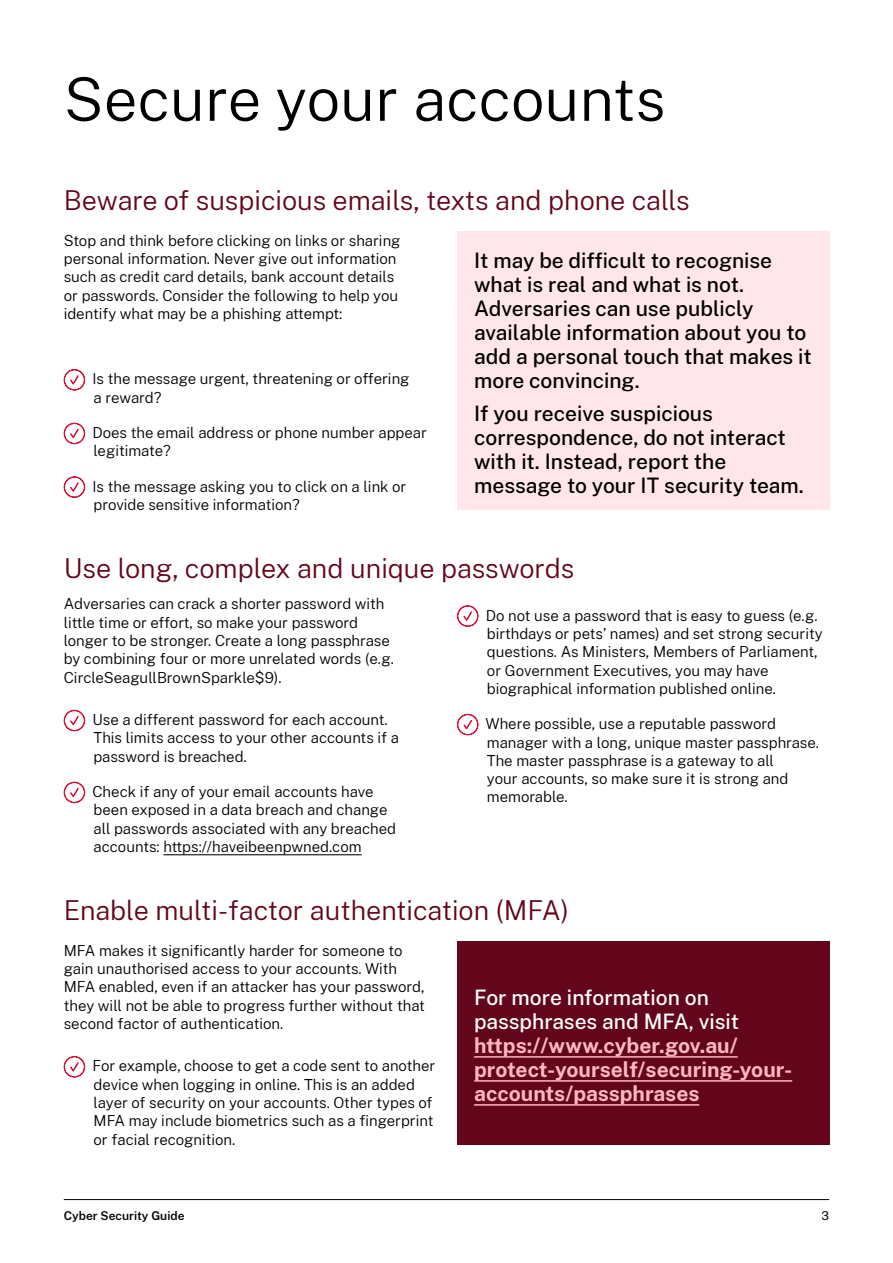
<style>
.page{position:relative;width:893px;height:1263px;background:#fff}
.page>*{position:absolute;margin:0;border:0;box-sizing:border-box;transform-origin:0 0}
.t1{font:300 60px "Public Sans";color:#000}
.t2{font:300 27px "Public Sans";color:#63061c}
.t3{font:500 21px/24px "Public Sans";color:#000}
.t4{font:700 21px/24px "Public Sans";color:#ffb8c1}
.t5{font:500 21px/24px "Public Sans";color:#fff}
.t6{font:300 15px/18.3px "Public Sans";color:#000}
.t7{font:600 12px "Public Sans";color:#000}
.t8{font:12px "Public Sans";color:#000}
</style>
<div class="page">
<svg style="left:64px;top:369px;width:21px;height:21px"></svg>
<svg style="left:64px;top:423px;width:21px;height:21px"></svg>
<svg style="left:64px;top:476px;width:21px;height:22px"></svg>
<div style="left:457px;top:231px;width:372px;height:279px;background:#ffe6ea"></div>
<hr style="left:163px;top:854px;width:199px;height:1px;background:#000">
<svg style="left:64px;top:710px;width:21px;height:21px"></svg>
<svg style="left:64px;top:782px;width:21px;height:21px"></svg>
<svg style="left:457px;top:605px;width:21px;height:22px"></svg>
<svg style="left:457px;top:714px;width:21px;height:21px"></svg>
<svg style="left:64px;top:1056px;width:21px;height:21px"></svg>
<div style="left:457px;top:941px;width:372px;height:203px;background:#63061c"></div>
<hr style="left:474px;top:1056px;width:264px;height:2px;background:#ffb8c1">
<hr style="left:474px;top:1080px;width:318px;height:2px;background:#ffb8c1">
<hr style="left:474px;top:1104px;width:225px;height:2px;background:#ffb8c1">
<hr style="left:64px;top:1199px;width:765px;height:1px;background:#000">
<h1 class="t1" style="left:64px;top:58px;width:603px">Secure your accounts</h1>
<h2 class="t2" style="left:64px;top:182px;width:627px">Beware of suspicious emails, texts and phone calls</h2>
<p class="t6" style="left:64px;top:230px;width:338px">Stop and think before clicking on links or sharing personal information. Never give out information such as credit card details, bank account details or passwords. Consider the following to help you identify what may be a phishing attempt:</p>
<p class="t6" style="left:92px;top:369px;width:319px">Is the message urgent, threatening or offering a reward?</p>
<p class="t6" style="left:92px;top:423px;width:336px">Does the email address or phone number appear legitimate?</p>
<p class="t6" style="left:92px;top:476px;width:315px">Is the message asking you to click on a link or provide sensitive information?</p>
<h3 class="t3" style="left:474px;top:248px;width:339px">It may be difficult to recognise what is real and what is not.<br>Adversaries can use publicly available information about you to add a personal touch that makes it more convincing.</h3>
<h3 class="t3" style="left:474px;top:400px;width:331px">If you receive suspicious correspondence, do not interact with it. Instead, report the message to your IT security team.</h3>
<h2 class="t2" style="left:64px;top:550px;width:512px">Use long, complex and unique passwords</h2>
<p class="t6" style="left:64px;top:594px;width:332px">Adversaries can crack a shorter password with little time or effort, so make your password longer to be stronger. Create a long passphrase by combining four or more unrelated words (e.g.<br>CircleSeagullBrownSparkle$9).</p>
<p class="t6" style="left:92px;top:710px;width:308px">Use a different password for each account.<br>This limits access to your other accounts if a password is breached.</p>
<p class="t6" style="left:92px;top:782px;width:305px">Check if any of your email accounts have been exposed in a data breach and change all passwords associated with any breached accounts: https://haveibeenpwned.com</p>
<p class="t6" style="left:486px;top:605px;width:338px">Do not use a password that is easy to guess (e.g. birthdays or pets’ names) and set strong security questions. As Ministers, Members of Parliament, or Government Executives, you may have biographical information published online.</p>
<p class="t6" style="left:485px;top:714px;width:335px">Where possible, use a reputable password manager with a long, unique master passphrase.<br>The master passphrase is a gateway to all<br>your accounts, so make sure it is strong and memorable.</p>
<h2 class="t2" style="left:64px;top:892px;width:507px">Enable multi-factor authentication (MFA)</h2>
<p class="t6" style="left:64px;top:940px;width:363px">MFA makes it significantly harder for someone to gain unauthorised access to your accounts. With MFA enabled, even if an attacker has your password, they will not be able to progress further without that second factor of authentication.</p>
<p class="t6" style="left:92px;top:1056px;width:344px">For example, choose to get a code sent to another device when logging in online. This is an added layer of security on your accounts. Other types of MFA may include biometrics such as a fingerprint or facial recognition.</p>
<h3 class="t5" style="left:474px;top:984px;width:267px">For more information on passphrases and MFA, visit</h3>
<h3 class="t4" style="left:474px;top:1032px;width:320px">https://www.cyber.gov.au/ protect-yourself/securing-your&shy;accounts/passphrases</h3>
<p class="t7" style="left:64px;top:1207px;width:122px">Cyber Security Guide</p>
<p class="t8" style="left:822px;top:1207px;width:9px">3</p>
</div>
